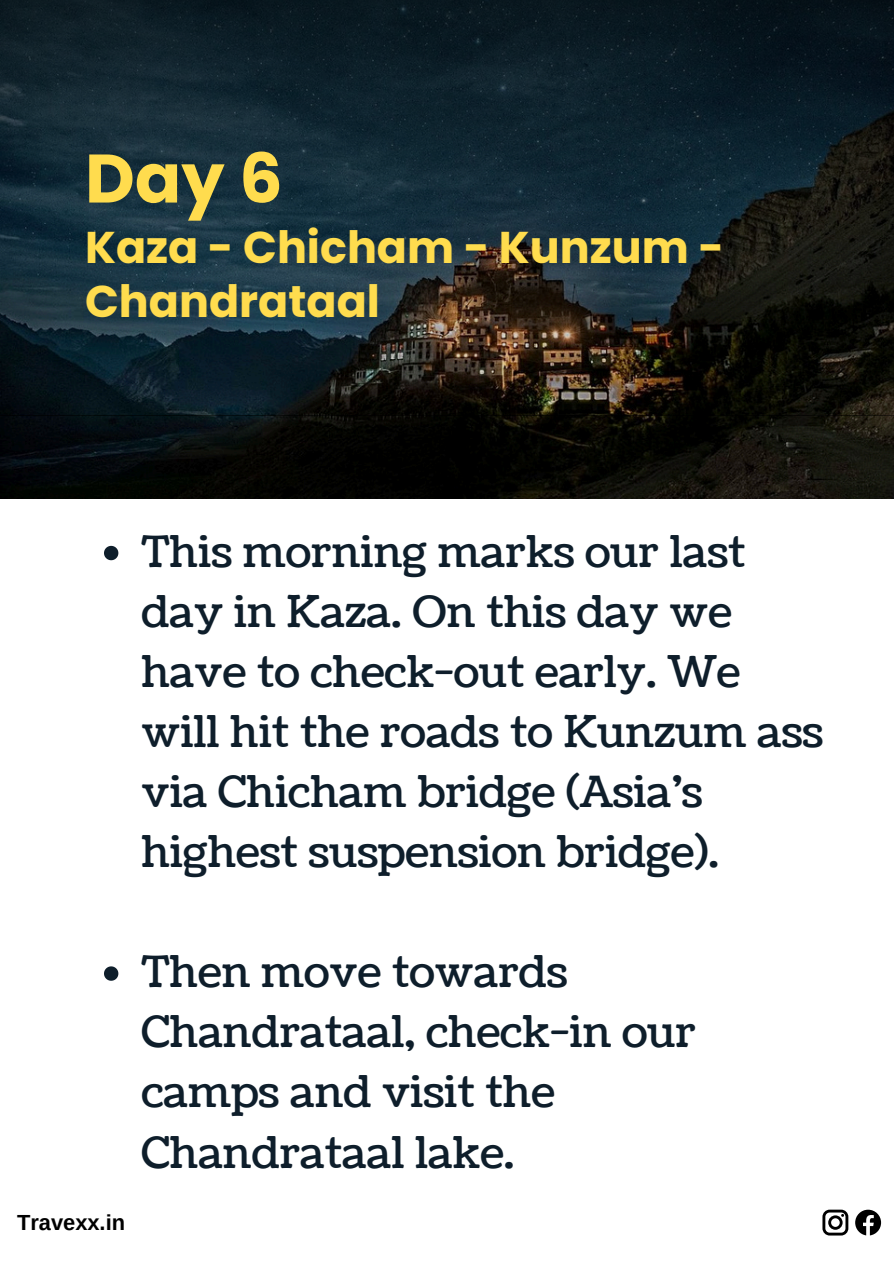
<style>
.page{position:relative;width:894px;height:1264px;background:#fff}
.page>*{position:absolute;margin:0;border:0;box-sizing:border-box;transform-origin:0 0}
.t1{font:700 68.4px "Poppins";color:#ffdc4e}
.t2{font:700 44.4px/54px "Poppins";color:#ffdc4e}
.t3{font:43.5px/60px "Coustard";color:#0e1e2b}
.t4{font:700 21.9px "Arimo";color:#000}
</style>
<div class="page">
<svg style="left:855px;top:1209px;width:25px;height:26px"></svg>
<svg style="left:822px;top:1209px;width:26px;height:26px"></svg>
<svg style="left:104px;top:546px;width:14px;height:14px"></svg>
<svg style="left:104px;top:966px;width:14px;height:14px"></svg>
<img style="left:0;top:415px;width:893px;height:83px">
<svg style="left:0;top:0;width:893px;height:415px;background:#15232a"></svg>
<p class="t1" style="left:85px;top:131px;width:199px">Day 6</p>
<p class="t2" style="left:85px;top:221px;width:640px">Kaza - Chicham - Kunzum -<br>Chandrataal</p>
<p class="t3" style="left:141px;top:523px;width:683px">This morning marks our last day in Kaza. On this day we have to check-out early. We will hit the roads to Kunzum ass via Chicham bridge (Asia’s highest suspension bridge).</p>
<p class="t3" style="left:141px;top:943px;width:556px">Then move towards<br>Chandrataal, check-in our camps and visit the<br>Chandrataal lake.</p>
<p class="t4" style="left:17px;top:1210px;width:110px">Travexx.in</p>
</div>
